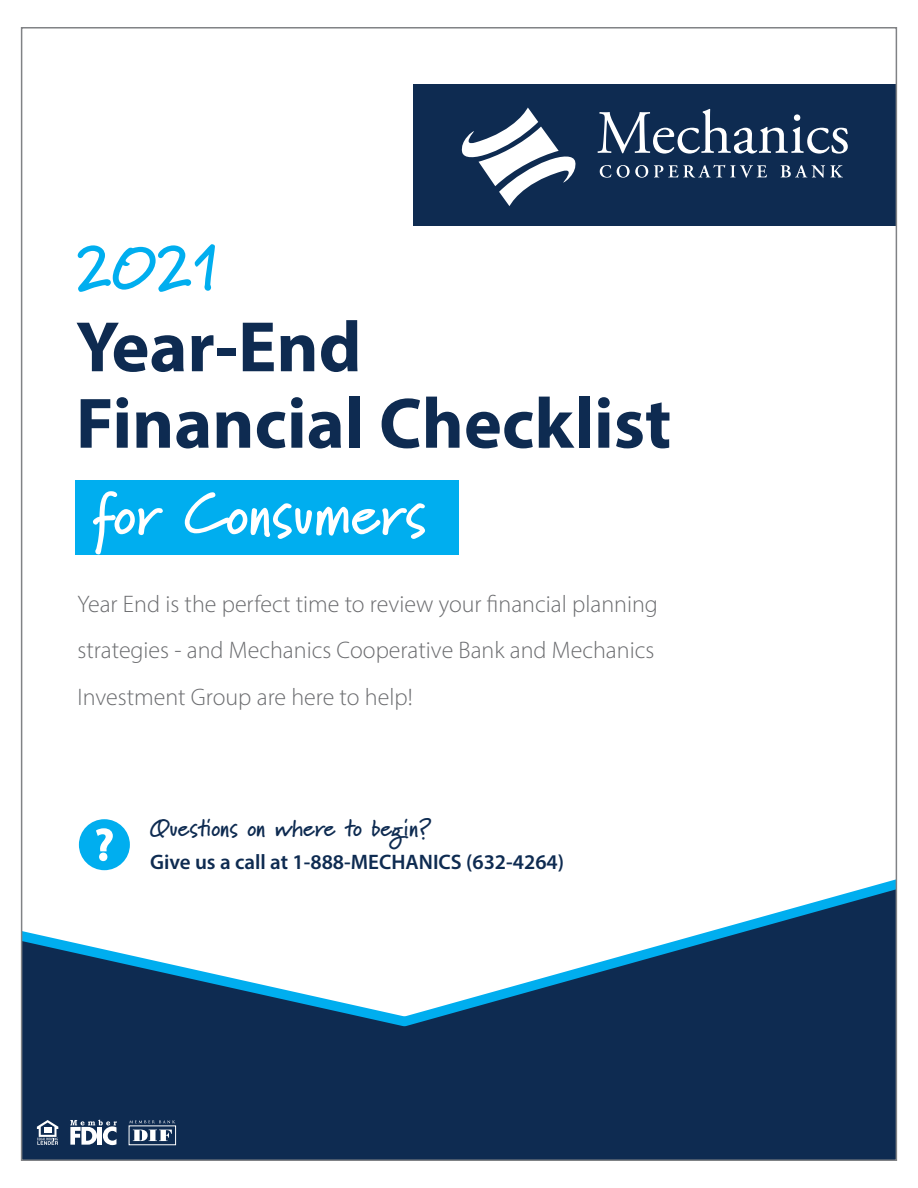
<style>
.page{position:relative;width:918px;height:1188px;background:#fff}
.page>*{position:absolute;margin:0;border:0;box-sizing:border-box;transform-origin:0 0}
.t1{font:700 72px/76.5px "Myriad Pro";color:#0e2b51}
.t2{font:700 69px "Marydale";color:#00aeef}
.t3{font:700 60px "Marydale";color:#fff}
.t4{font:300 24px/46.5px "Myriad Pro";color:#6c6d70}
.t5{font:700 24px "Marydale";color:#0e2b51}
.t6{font:600 21px "Myriad Pro";color:#0e2b51}
</style>
<div class="page">
<div style="left:413px;top:84px;width:483px;height:142px;background:#0e2b51"></div>
<svg style="left:24px;top:941px;width:352px;height:217px;background:#304f71"></svg>
<svg style="left:376px;top:889px;width:518px;height:269px;fill:#0e2b51"></svg>
<div style="left:76px;top:480px;width:383px;height:74px;background:#00aeef"></div>
<svg style="left:461px;top:108px;width:115px;height:98px"></svg>
<svg style="left:597px;top:109px;width:251px;height:45px"></svg>
<svg style="left:600px;top:165px;width:11px;height:13px"></svg>
<svg style="left:617px;top:165px;width:31px;height:13px"></svg>
<svg style="left:654px;top:165px;width:113px;height:13px"></svg>
<svg style="left:781px;top:165px;width:62px;height:13px"></svg>
<div style="left:79px;top:819px;width:51px;height:51px;background:#00aeef;border-radius:50%"></div>
<svg style="left:95px;top:828px;width:19px;height:43px"></svg>
<svg style="left:37px;top:1120px;width:21px;height:25px"></svg>
<svg style="left:70px;top:1120px;width:47px;height:25px"></svg>
<svg style="left:133px;top:1130px;width:39px;height:11px"></svg>
<svg style="left:129px;top:1120px;width:46px;height:3px"></svg>
<p class="t2" style="left:76px;top:225px;width:146px">2021</p>
<p class="t1" style="left:76px;top:306px;width:597px">Year-End<br>Financial Checklist</p>
<p class="t3" style="left:92px;top:478px;width:336px">for Consumers</p>
<p class="t4" style="left:77px;top:581px;width:582px">Year End is the perfect time to review your financial planning strategies - and Mechanics Cooperative Bank and Mechanics<br>Investment Group are here to help!</p>
<p class="t5" style="left:150px;top:814px;width:283px">Questions on where to begin?</p>
<p class="t6" style="left:150px;top:849px;width:416px">Give us a call at 1-888-MECHANICS (632-4264)</p>
</div>
